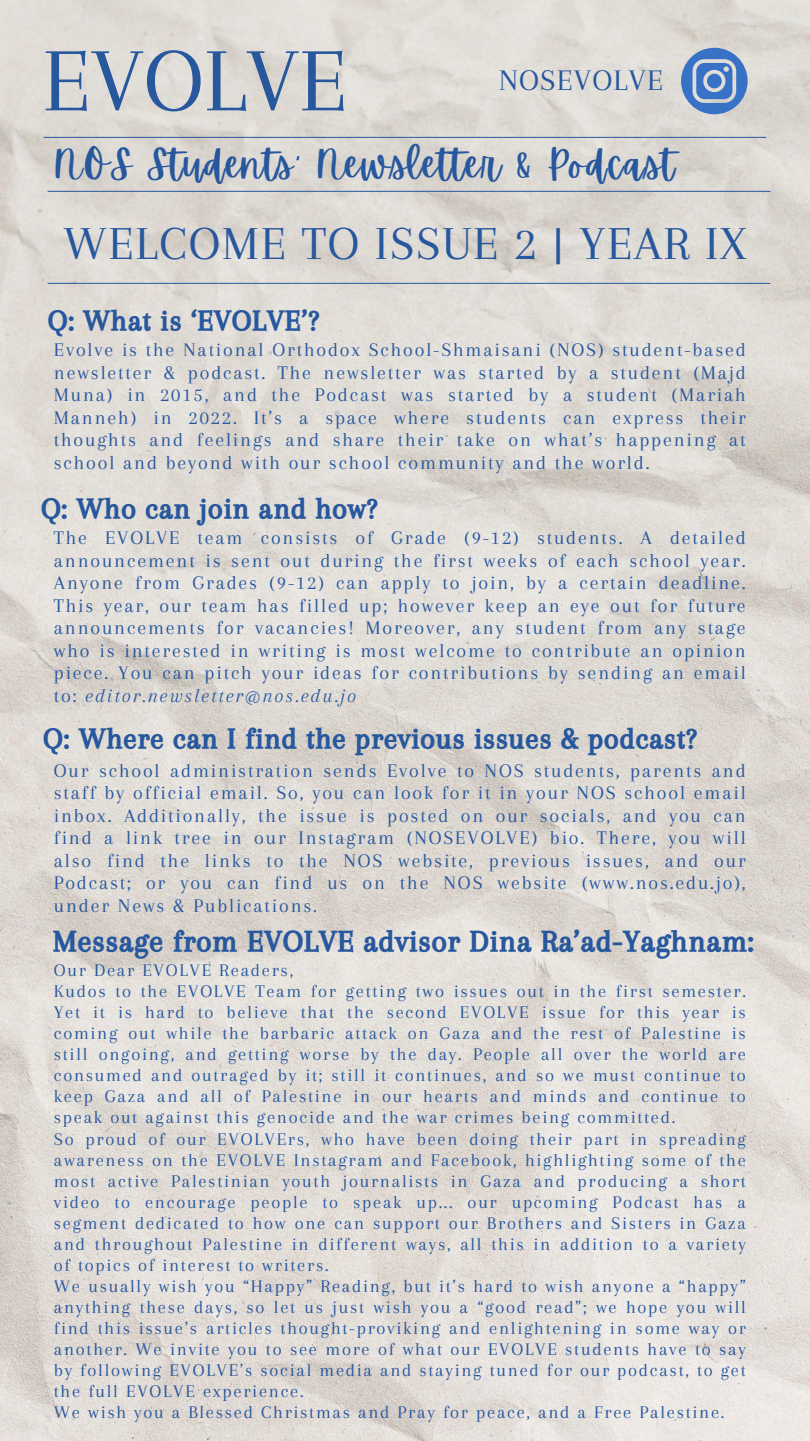
<style>
.page{position:relative;width:810px;height:1441px;background:#fff}
.page>*{position:absolute;margin:0;border:0;box-sizing:border-box;transform-origin:0 0}
.t1{font:93.6px "Arapey";color:#27579d}
.t2{font:49px "Arapey";letter-spacing:.035em;color:#27579d}
.t3{font:39px "Apricots";letter-spacing:.035em;color:#27579d}
.t4{font:31px "CA Generated";letter-spacing:.035em;color:#27579d}
.t5{font:31px "Arapey";letter-spacing:.035em;color:#27579d}
.t6{font:30px "CA Generated";letter-spacing:.035em;color:#27579d}
.t7{font:20px/22.5px "Arapey";letter-spacing:.095em;color:#27579d;text-align:justify}
.t8{font:18.5px/21px "Arapey";letter-spacing:.095em;color:#27579d}
.s1{font-style:italic}
</style>
<div class="page">
<img style="left:0;top:0;width:810px;height:1440px">
<hr style="left:48px;top:191px;width:722px;height:1px;background:#27579d">
<hr style="left:44px;top:137px;width:722px;height:1px;background:#27579d">
<hr style="left:48px;top:283px;width:722px;height:1px;background:#27579d">
<svg style="left:681px;top:48px;width:67px;height:66px"></svg>
<h1 class="t1" style="left:42px;top:29px;width:307px">EVOLVE</h1>
<h3 class="t3" style="left:54px;top:142px;width:622px">NOS Students’ Newsletter &amp; Podcast</h3>
<h3 class="t5" style="left:499px;top:63px;width:166px">NOSEVOLVE</h3>
<h2 class="t2" style="left:64px;top:216px;width:684px">WELCOME TO ISSUE 2 | YEAR IX</h2>
<h3 class="t6" style="left:48px;top:304px;width:273px">Q: What is ‘EVOLVE’?</h3>
<p class="t7" style="left:54px;top:338px;width:693px">Evolve is the National Orthodox School-Shmaisani (NOS) student-based newsletter &amp; podcast. The newsletter was started by a student (Majd Muna) in 2015, and the Podcast was started by a student (Mariah Manneh) in 2022. It’s a space where students can express their thoughts and feelings and share their take on what’s happening at school and beyond with our school community and the world.</p>
<h3 class="t6" style="left:41px;top:491px;width:338px">Q: Who can join and how?</h3>
<p class="t7" style="left:54px;top:526px;width:693px">The EVOLVE team consists of Grade (9-12) students. A detailed announcement is sent out during the first weeks of each school year.<br>Anyone from Grades (9-12) can apply to join, by a certain deadline.<br>This year, our team has filled up; however keep an eye out for future announcements for vacancies! Moreover, any student from any stage who is interested in writing is most welcome to contribute an opinion piece. You can pitch your ideas for contributions by sending an email to: <span class="s1">editor.newsletter@nos.edu.jo</span></p>
<h3 class="t6" style="left:44px;top:721px;width:655px">Q: Where can I find the previous issues &amp; podcast?</h3>
<p class="t7" style="left:54px;top:758px;width:693px">Our school administration sends Evolve to NOS students, parents and staff by official email. So, you can look for it in your NOS school email inbox. Additionally, the issue is posted on our socials, and you can find a link tree in our Instagram (NOSEVOLVE) bio. There, you will also find the links to the NOS website, previous issues, and our Podcast; or you can find us on the NOS website (www.nos.edu.jo), under News &amp; Publications.</p>
<h3 class="t4" style="left:53px;top:924px;width:702px">Message from EVOLVE advisor Dina Ra’ad-Yaghnam:</h3>
<p class="t8" style="left:54px;top:959px;width:694px">Our Dear EVOLVE Readers,<br>Kudos to the EVOLVE Team for getting two issues out in the first semester.<br>Yet it is hard to believe that the second EVOLVE issue for this year is coming out while the barbaric attack on Gaza and the rest of Palestine is still ongoing, and getting worse by the day. People all over the world are consumed and outraged by it; still it continues, and so we must continue to keep Gaza and all of Palestine in our hearts and minds and continue to speak out against this genocide and the war crimes being committed.<br>So proud of our EVOLVErs, who have been doing their part in spreading awareness on the EVOLVE Instagram and Facebook, highlighting some of the most active Palestinian youth journalists in Gaza and producing a short video to encourage people to speak up... our upcoming Podcast has a segment dedicated to how one can support our Brothers and Sisters in Gaza and throughout Palestine in different ways, all this in addition to a variety of topics of interest to writers.<br>We usually wish you “Happy” Reading, but it’s hard to wish anyone a “happy” anything these days, so let us just wish you a “good read”; we hope you will find this issue’s articles thought-proviking and enlightening in some way or another. We invite you to see more of what our EVOLVE students have to say by following EVOLVE’s social media and staying tuned for our podcast, to get the full EVOLVE experience.<br>We wish you a Blessed Christmas and Pray for peace, and a Free Palestine.</p>
</div>
